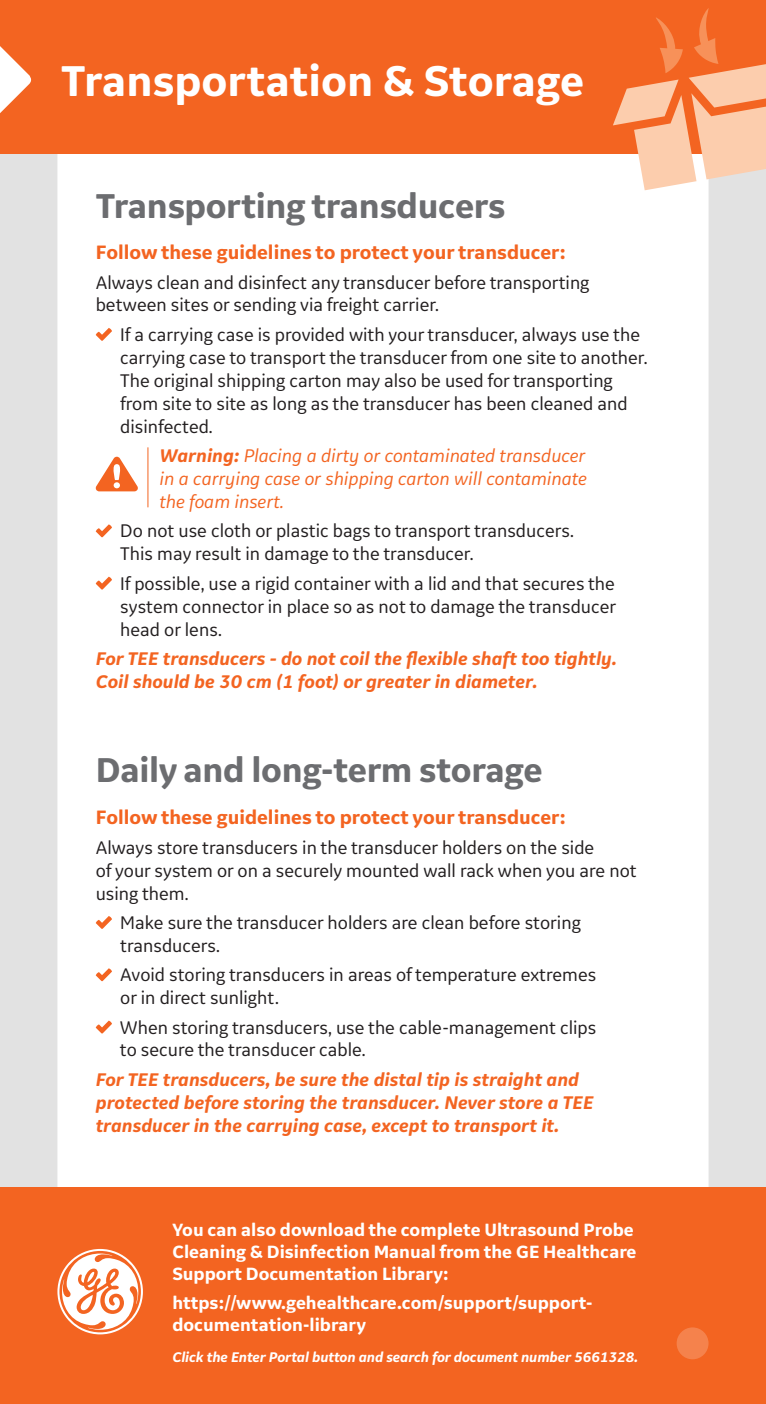
<style>
.page{position:relative;width:766px;height:1404px;background:#fff}
.page>*{position:absolute;margin:0;border:0;box-sizing:border-box;transform-origin:0 0}
.t1{font:700 45px "GE Inspira Sans";color:#fff}
.t2{font:700 36px "GE Inspira Sans";letter-spacing:-.01em;color:#6c6d70}
.Legalize_and_Referen{font:700 20.25px "GE Inspira Sans";color:#f36421}
.Legalize_and_Referen-2{font:19.12px/22.9px "GE Inspira Sans";color:#231f20}
.Legalize_and_Referen-3{font:italic 700 19.12px/22.9px "GE Inspira Sans";color:#f36421}
.Legalize_and_Referen-4{font:italic 19.12px/22.9px "GE Inspira Sans";color:#f36421;text-align:justify}
.Legalize_and_Referen-5{font:700 18.45px/22.3px "GE Inspira Sans";color:#fff}
.Legalize_and_Referen-6{font:italic 700 14.62px "GE Inspira Sans";letter-spacing:-.01em;color:#fff}
.s1{font-weight:700}
</style>
<div class="page">
<div style="left:0;top:153px;width:765px;height:1033px;background:#e2e2e2"></div>
<div style="left:57px;top:128px;width:651px;height:1122px;background:#fff;border-radius:19px"></div>
<div style="left:0;top:0;width:765px;height:153px;background:#f36421"></div>
<svg style="left:0;top:46px;width:32px;height:67px"></svg>
<svg style="left:612px;top:8px;width:153px;height:182px"></svg>
<svg style="left:96px;top:328px;width:16px;height:13px"></svg>
<svg style="left:96px;top:524px;width:16px;height:13px"></svg>
<svg style="left:96px;top:576px;width:16px;height:14px"></svg>
<svg style="left:96px;top:916px;width:16px;height:13px"></svg>
<svg style="left:96px;top:968px;width:16px;height:13px"></svg>
<svg style="left:96px;top:1020px;width:16px;height:13px"></svg>
<div style="left:0;top:1186px;width:765px;height:217px;background:#f36421"></div>
<svg style="left:57px;top:1248px;width:86px;height:86px"></svg>
<svg style="left:96px;top:456px;width:42px;height:35px"></svg>
<hr style="left:147px;top:447px;width:1px;height:60px;background:#f36421">
<div style="left:676px;top:1327px;width:32px;height:32px;background:#f5824c;border-radius:50%"></div>
<p class="t1" style="left:61px;top:54px;width:524px">Transportation &amp; Storage</p>
<p class="t2" style="left:96px;top:184px;width:411px">Transporting transducers</p>
<p class="Legalize_and_Referen" style="left:96px;top:240px;width:471px">Follow these guidelines to protect your transducer:</p>
<p class="Legalize_and_Referen-2" style="left:96px;top:270px;width:495px">Always clean and disinfect any transducer before transporting between sites or sending via freight carrier.</p>
<p class="Legalize_and_Referen-2" style="left:120px;top:322px;width:528px">If a carrying case is provided with your transducer, always use the carrying case to transport the transducer from one site to another.<br>The original shipping carton may also be used for transporting from site to site as long as the transducer has been cleaned and disinfected.</p>
<p class="Legalize_and_Referen-4" style="left:159px;top:443px;width:429px"><span class="s1">Warning:</span> Placing a dirty or contaminated transducer in a carrying case or shipping carton will contaminate the foam insert.</p>
<p class="Legalize_and_Referen-2" style="left:120px;top:519px;width:455px">Do not use cloth or plastic bags to transport transducers.<br>This may result in damage to the transducer.</p>
<p class="Legalize_and_Referen-2" style="left:120px;top:571px;width:497px;text-align:justify">If possible, use a rigid container with a lid and that secures the system connector in place so as not to damage the transducer head or lens.</p>
<p class="Legalize_and_Referen-3" style="left:96px;top:646px;width:522px">For TEE transducers - do not coil the flexible shaft too tightly.<br>Coil should be 30 cm (1 foot) or greater in diameter.</p>
<p class="t2" style="left:96px;top:747px;width:448px">Daily and long-term storage</p>
<p class="Legalize_and_Referen" style="left:96px;top:804px;width:471px">Follow these guidelines to protect your transducer:</p>
<p class="Legalize_and_Referen-2" style="left:96px;top:835px;width:542px">Always store transducers in the transducer holders on the side<br>of your system or on a securely mounted wall rack when you are not using them.</p>
<p class="Legalize_and_Referen-2" style="left:120px;top:910px;width:462px">Make sure the transducer holders are clean before storing transducers.</p>
<p class="Legalize_and_Referen-2" style="left:120px;top:962px;width:477px">Avoid storing transducers in areas of temperature extremes or in direct sunlight.</p>
<p class="Legalize_and_Referen-2" style="left:120px;top:1015px;width:478px">When storing transducers, use the cable-management clips to secure the transducer cable.</p>
<p class="Legalize_and_Referen-3" style="left:96px;top:1067px;width:499px">For TEE transducers, be sure the distal tip is straight and protected before storing the transducer. Never store a TEE transducer in the carrying case, except to transport it.</p>
<p class="Legalize_and_Referen-5" style="left:172px;top:1217px;width:465px">You can also download the complete Ultrasound Probe<br>Cleaning &amp; Disinfection Manual from the GE Healthcare<br>Support Documentation Library:</p>
<p class="Legalize_and_Referen-5" style="left:172px;top:1291px;width:421px">https://www.gehealthcare.com/support/support&shy;documentation-library</p>
<p class="Legalize_and_Referen-6" style="left:172px;top:1347px;width:467px">Click the Enter Portal button and search for document number 5661328.</p>
</div>
